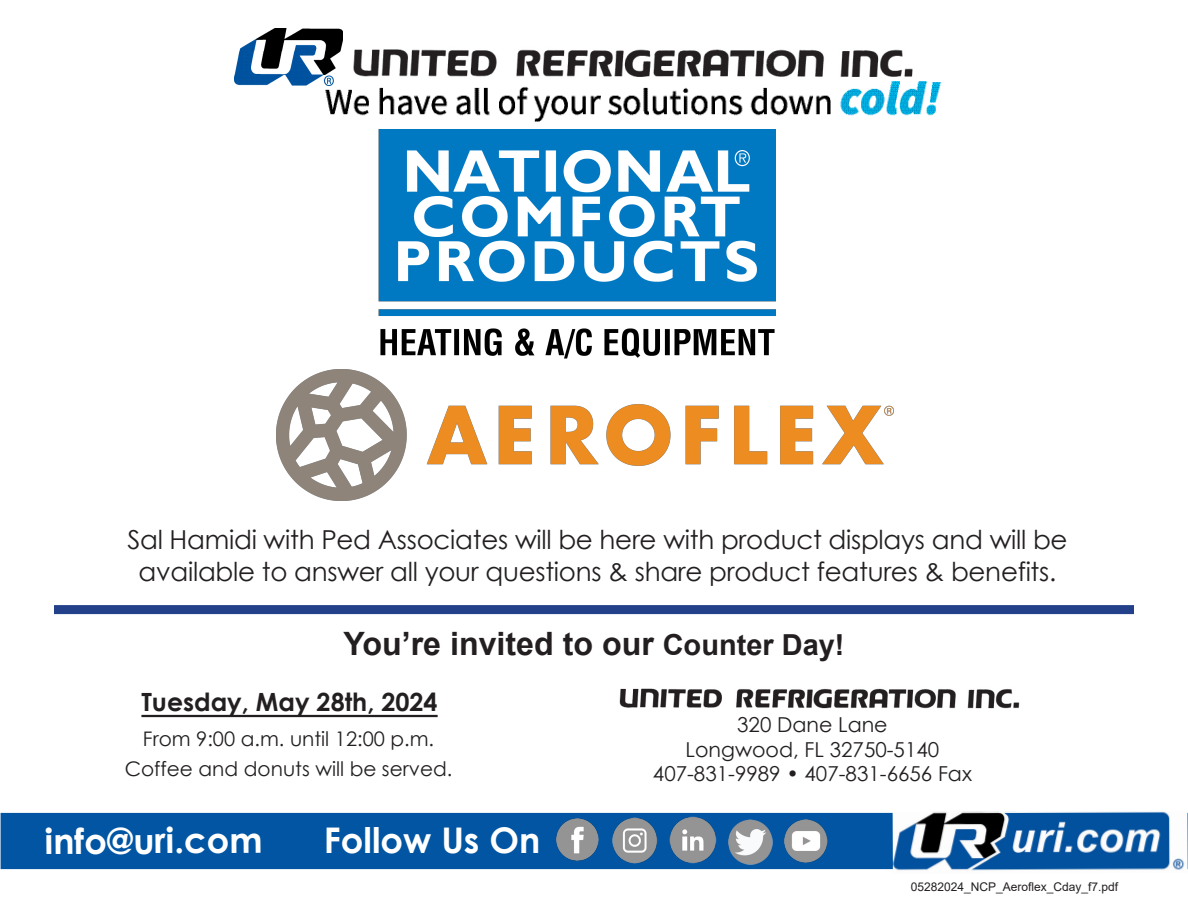
<style>
.page{position:relative;width:1188px;height:918px;background:#fff}
.page>*{position:absolute;margin:0;border:0;box-sizing:border-box;transform-origin:0 0}
.t1{font:700 35.4px "Century Gothic";color:#fff}
.t2{font:700 32.1px "Arial";color:#231f20}
.t3{font:26.1px/31.3px "Century Gothic";letter-spacing:-.01em;color:#231f20;text-align:center}
.t4{font:700 25.05px "Century Gothic";color:#231f20}
.t5{font:20.55px "Century Gothic";color:#231f20}
.t6{font:20.1px/30.2px "Century Gothic";color:#231f20;text-align:center}
.t7{font:12px "Arial";color:#231f20}
.s1{font-size:28.95px}
</style>
<div class="page">
<img style="left:619px;top:688px;width:401px;height:21px">
<div style="left:54px;top:605px;width:1080px;height:9px;background:#23408a"></div>
<img style="left:239px;top:82px;width:703px;height:40px">
<img style="left:353px;top:49px;width:560px;height:28px">
<div style="left:1px;top:813px;width:892px;height:56px;background:#0155a2"></div>
<img style="left:893px;top:811px;width:295px;height:60px">
<img style="left:550px;top:812px;width:55px;height:55px">
<img style="left:606px;top:812px;width:116px;height:58px">
<img style="left:722px;top:814px;width:57px;height:56px">
<img style="left:779px;top:814px;width:54px;height:54px">
<img style="left:234px;top:29px;width:109px;height:56px">
<img style="left:378px;top:129px;width:397px;height:230px">
<img style="left:277px;top:370px;width:616px;height:130px">
<hr style="left:141px;top:715px;width:297px;height:2px;background:#231f20">
<p class="t3" style="left:127px;top:524px;width:942px">Sal Hamidi with Ped Associates will be here with product displays and will be available to answer all your questions &amp; share product features &amp; benefits.</p>
<p class="t2" style="left:343px;top:621px;width:503px">You’re invited to our <span class="s1">Counter Day!</span></p>
<p class="t4" style="left:141px;top:683px;width:298px">Tuesday, May 28th, 2024</p>
<p class="t6" style="left:125px;top:724px;width:329px">From 9:00 a.m. until 12:00 p.m.<br>Coffee and donuts will be served.</p>
<p class="t1" style="left:45px;top:814px;width:220px">info@uri.com</p>
<p class="t1" style="left:324px;top:813px;width:218px">Follow Us On</p>
<p class="t5" style="left:737px;top:710px;width:152px">320 Dane Lane</p>
<p class="t5" style="left:686px;top:735px;width:255px">Longwood, FL 32750-5140</p>
<p class="t5" style="left:653px;top:760px;width:320px">407-831-9989 • 407-831-6656 Fax</p>
<p class="t7" style="left:911px;top:878px;width:209px">05282024_NCP_Aeroflex_Cday_f7.pdf</p>
</div>
